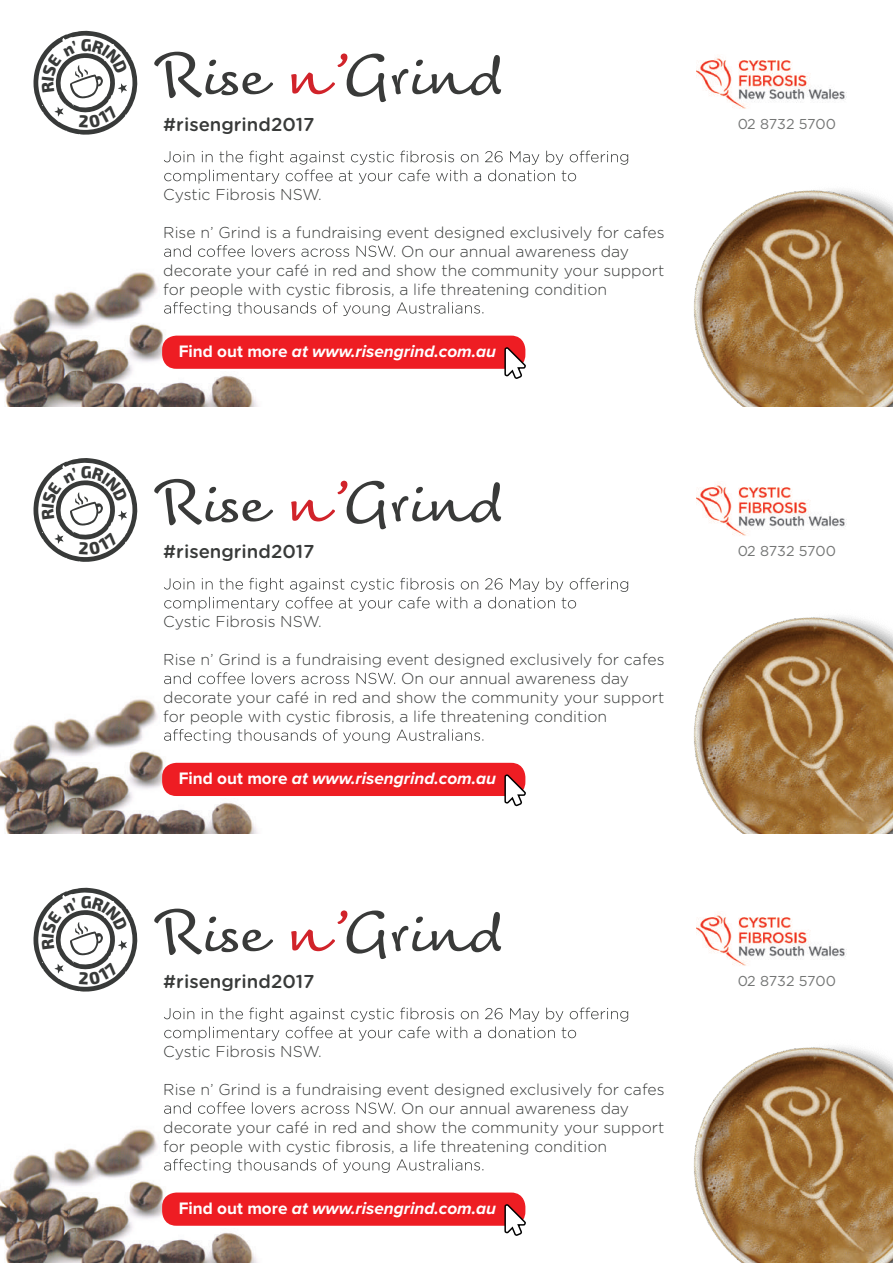
<style>
.page{position:relative;width:893px;height:1263px;background:#fff}
.page>*{position:absolute;margin:0;border:0;box-sizing:border-box;transform-origin:0 0}
.t1{font:57.3px "Tornac";color:#393a39}
.t2{font:500 18.6px "Gotham Rounded";color:#383a39}
.t3{font:italic 700 17.25px "Proxima Nova";color:#fff}
.t4{font:300 15.75px "Gotham Rounded";color:#383a39}
.t5{font:14.25px "Gotham Rounded";letter-spacing:-.01em;color:#383a39}
.s1{color:#d1232a}
.s2{font-style:normal}
</style>
<div class="page">
<img style="left:0;top:30px;width:697px;height:376px">
<div style="left:162px;top:336px;width:363px;height:33px;background:#ee1d23;border-radius:14px"></div>
<svg style="left:164px;top:151px;width:464px;height:33px"></svg>
<svg style="left:164px;top:245px;width:231px;height:12px"></svg>
<svg style="left:164px;top:302px;width:319px;height:14px"></svg>
<svg style="left:502px;top:346px;width:26px;height:33px"></svg>
<img style="left:689px;top:172px;width:204px;height:234px">
<img style="left:697px;top:57px;width:150px;height:52px">
<img style="left:0;top:495px;width:697px;height:338px">
<div style="left:162px;top:763px;width:363px;height:33px;background:#ee1d23;border-radius:14px"></div>
<svg style="left:164px;top:578px;width:464px;height:33px"></svg>
<svg style="left:164px;top:672px;width:231px;height:12px"></svg>
<svg style="left:164px;top:729px;width:319px;height:14px"></svg>
<svg style="left:502px;top:773px;width:26px;height:33px"></svg>
<img style="left:689px;top:599px;width:204px;height:234px">
<img style="left:697px;top:484px;width:150px;height:52px">
<img style="left:0;top:925px;width:697px;height:338px">
<div style="left:162px;top:1192px;width:363px;height:34px;background:#ee1d23;border-radius:14px"></div>
<svg style="left:164px;top:1007px;width:464px;height:34px"></svg>
<svg style="left:164px;top:1102px;width:231px;height:12px"></svg>
<svg style="left:164px;top:1159px;width:319px;height:14px"></svg>
<svg style="left:502px;top:1203px;width:26px;height:33px"></svg>
<img style="left:689px;top:1029px;width:204px;height:234px">
<img style="left:697px;top:914px;width:150px;height:52px">
<svg style="left:33px;top:31px;width:107px;height:104px"></svg>
<svg style="left:33px;top:458px;width:107px;height:104px"></svg>
<svg style="left:33px;top:887px;width:107px;height:105px"></svg>
<h1 class="t1" style="left:153px;top:38px;width:352px">Rise <span class="s1">n’</span>Grind</h1>
<p class="t2" style="left:163px;top:111px;width:153px">#risengrind2017</p>
<p class="t5" style="left:737px;top:114px;width:100px">02 8732 5700</p>
<p class="t4" style="left:163px;top:184px;width:160px">Cystic Fibrosis NSW.</p>
<p class="t4" style="left:163px;top:222px;width:503px">Rise n’ Grind is a fundraising event designed exclusively for cafes</p>
<p class="t4" style="left:401px;top:241px;width:229px">On our annual awareness day</p>
<p class="t4" style="left:163px;top:260px;width:503px">decorate your café in red and show the community your support</p>
<p class="t4" style="left:163px;top:278px;width:445px">for people with cystic fibrosis, a life threatening condition</p>
<p class="t3" style="left:179px;top:338px;width:319px"><span class="s2">Find out more</span> at www.risengrind.com.au</p>
<h1 class="t1" style="left:153px;top:465px;width:352px">Rise <span class="s1">n’</span>Grind</h1>
<p class="t2" style="left:163px;top:538px;width:153px">#risengrind2017</p>
<p class="t5" style="left:737px;top:541px;width:100px">02 8732 5700</p>
<p class="t4" style="left:163px;top:611px;width:160px">Cystic Fibrosis NSW.</p>
<p class="t4" style="left:163px;top:649px;width:503px">Rise n’ Grind is a fundraising event designed exclusively for cafes</p>
<p class="t4" style="left:401px;top:668px;width:229px">On our annual awareness day</p>
<p class="t4" style="left:163px;top:687px;width:503px">decorate your café in red and show the community your support</p>
<p class="t4" style="left:163px;top:706px;width:445px">for people with cystic fibrosis, a life threatening condition</p>
<p class="t3" style="left:179px;top:766px;width:319px"><span class="s2">Find out more</span> at www.risengrind.com.au</p>
<h1 class="t1" style="left:153px;top:894px;width:352px">Rise <span class="s1">n’</span>Grind</h1>
<p class="t2" style="left:163px;top:968px;width:153px">#risengrind2017</p>
<p class="t5" style="left:737px;top:971px;width:100px">02 8732 5700</p>
<p class="t4" style="left:163px;top:1041px;width:160px">Cystic Fibrosis NSW.</p>
<p class="t4" style="left:163px;top:1079px;width:503px">Rise n’ Grind is a fundraising event designed exclusively for cafes</p>
<p class="t4" style="left:401px;top:1097px;width:229px">On our annual awareness day</p>
<p class="t4" style="left:163px;top:1116px;width:503px">decorate your café in red and show the community your support</p>
<p class="t4" style="left:163px;top:1135px;width:445px">for people with cystic fibrosis, a life threatening condition</p>
<p class="t3" style="left:179px;top:1195px;width:319px"><span class="s2">Find out more</span> at www.risengrind.com.au</p>
</div>
